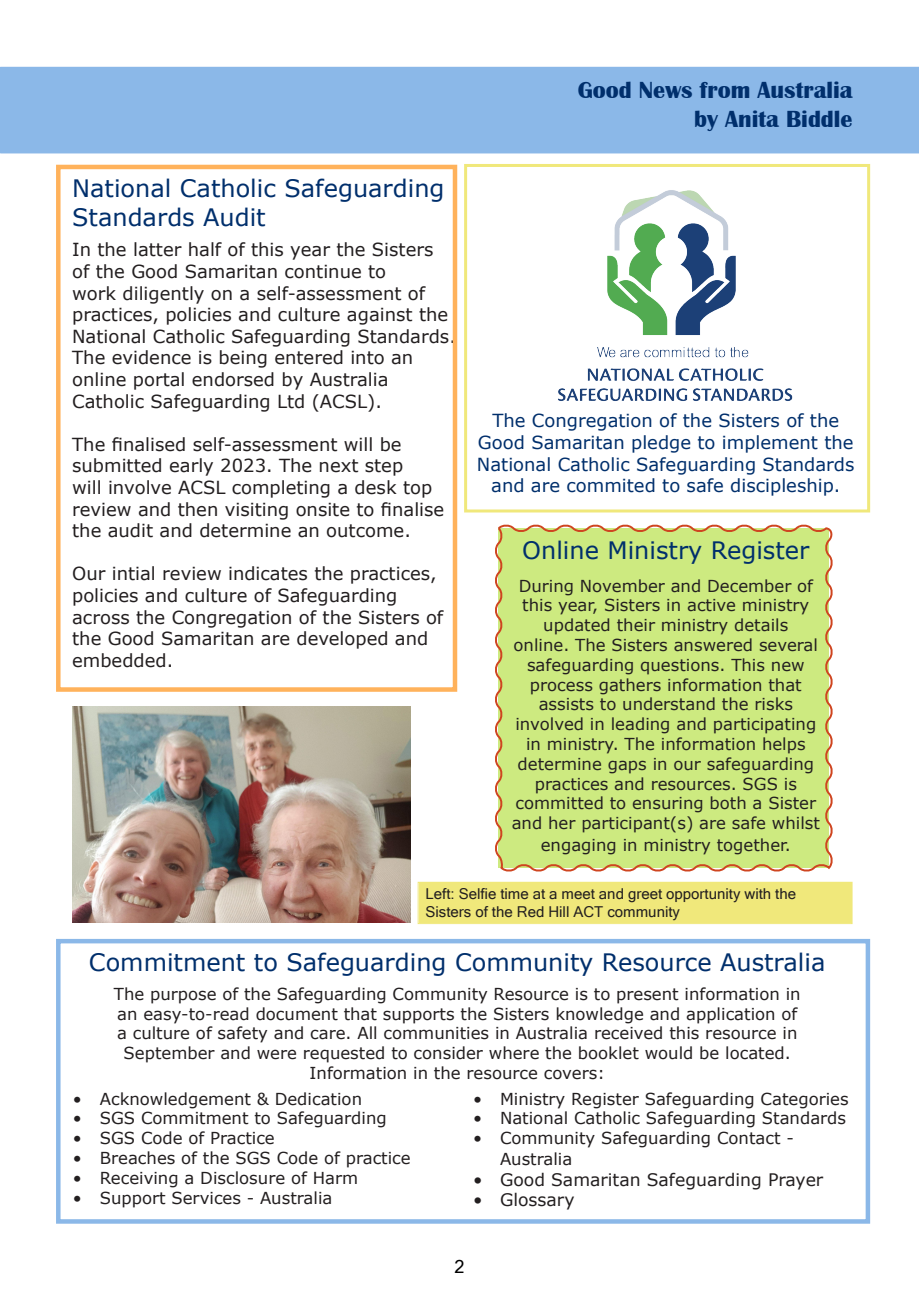
<style>
.page{position:relative;width:919px;height:1289px;background:#fff}
.page>*{position:absolute;margin:0;border:0;box-sizing:border-box;transform-origin:0 0}
.t1{font:24px/28.8px "MS Reference Sans Serif";color:#002f6c}
.t2{font:700 24px "Britannic";color:#002f6c}
.t3{font:18px/21.6px "MS Reference Sans Serif";color:#231f20}
.t4{font:18px/21.6px "MS Reference Sans Serif";color:#002f6c;text-align:center}
.t5{font:18px "Microsoft Sans Serif";color:#000}
.t6{font:17.25px "MS Reference Sans Serif";color:#231f20}
.t7{font:16.5px/19.8px "MS Reference Sans Serif";color:#231f20;text-align:center}
.t8{font:15px/18px "Microsoft Sans Serif";color:#231f20}
</style>
<div class="page">
<div style="left:418px;top:882px;width:434px;height:41px;background:#f0e87b"></div>
<div style="left:419px;top:883px;width:431px;height:39px;border:1px solid #f0e87b"></div>
<div style="left:0;top:67px;width:918px;height:86px;background:#8bb8e8"></div>
<img style="left:558px;top:190px;width:235px;height:211px">
<svg style="left:495px;top:524px;width:338px;height:348px"></svg>
<div style="left:511px;top:540px;width:309px;height:313px;background:#cdea80"></div>
<img style="left:73px;top:706px;width:337px;height:216px">
<div style="left:56px;top:938px;width:814px;height:285px;border:4px solid #8bb8e8"></div>
<div style="left:56px;top:165px;width:401px;height:526px;border:4px solid #ffb25b"></div>
<div style="left:464px;top:164px;width:406px;height:348px;border:3px solid #f0e87b"></div>
<p class="t1" style="left:72px;top:173px;width:374px">National Catholic Safeguarding<br>Standards Audit</p>
<p class="t3" style="left:72px;top:238px;width:385px">In the latter half of this year the Sisters<br>of the Good Samaritan continue to<br>work diligently on a self-assessment of practices, policies and culture against the National Catholic Safeguarding Standards.<br>The evidence is being entered into an online portal endorsed by Australia Catholic Safeguarding Ltd (ACSL).</p>
<p class="t3" style="left:72px;top:433px;width:373px">The finalised self-assessment will be submitted early 2023. The next step<br>will involve ACSL completing a desk top review and then visiting onsite to finalise the audit and determine an outcome.</p>
<p class="t3" style="left:72px;top:562px;width:372px">Our intial review indicates the practices, policies and culture of Safeguarding across the Congregation of the Sisters of the Good Samaritan are developed and embedded.</p>
<p class="t2" style="left:577px;top:77px;width:276px">Good News from Australia</p>
<p class="t2" style="left:694px;top:106px;width:160px">by Anita Biddle</p>
<p class="t4" style="left:477px;top:409px;width:379px">The Congregation of the Sisters of the Good Samaritan pledge to implement the National Catholic Safeguarding Standards and are commited to safe discipleship.</p>
<p class="t1" style="left:522px;top:534px;width:289px">Online Ministry Register</p>
<p class="t7" style="left:511px;top:575px;width:310px">During November and December of this year, Sisters in active ministry updated their ministry details<br>online. The Sisters answered several safeguarding questions. This new process gathers information that assists to understand the risks involved in leading and participating in ministry. The information helps determine gaps in our safeguarding practices and resources. SGS is committed to ensuring both a Sister and her participant(s) are safe whilst</p>
<p class="t7" style="left:540px;top:834px;width:251px">engaging in ministry together.</p>
<p class="t8" style="left:425px;top:884px;width:372px">Left: Selfie time at a meet and greet opportunity with the<br>Sisters of the Red Hill ACT community</p>
<p class="t1" style="left:89px;top:946px;width:738px">Commitment to Safeguarding Community Resource Australia</p>
<p class="t7" style="left:114px;top:983px;width:688px">The purpose of the Safeguarding Community Resource is to present information in an easy-to-read document that supports the Sisters knowledge and application of a culture of safety and care. All communities in Australia received this resource in September and were requested to consider where the booklet would be located.<br>Information in the resource covers:</p>
<p class="t7" style="left:73px;top:1088px;width:291px">• Acknowledgement &amp; Dedication</p>
<p class="t7" style="left:73px;top:1107px;width:315px">• SGS Commitment to Safeguarding</p>
<p class="t7" style="left:73px;top:1127px;width:203px">• SGS Code of Practice</p>
<p class="t7" style="left:73px;top:1147px;width:339px">• Breaches of the SGS Code of practice</p>
<p class="t7" style="left:73px;top:1167px;width:287px">• Receiving a Disclosure of Harm</p>
<p class="t7" style="left:73px;top:1187px;width:261px">• Support Services - Australia</p>
<p class="t7" style="left:473px;top:1088px;width:377px">• Ministry Register Safeguarding Categories</p>
<p class="t7" style="left:473px;top:1107px;width:374px">• National Catholic Safeguarding Standards</p>
<p class="t7" style="left:500px;top:1127px;width:295px;line-height:20.7px;text-align:left;text-indent:-27px">• Community Safeguarding Contact -<br>Australia</p>
<p class="t6" style="left:473px;top:1168px;width:352px">• Good Samaritan Safeguarding Prayer</p>
<p class="t6" style="left:473px;top:1188px;width:103px">• Glossary</p>
<p class="t5" style="left:454px;top:1254px;width:12px">2</p>
</div>
